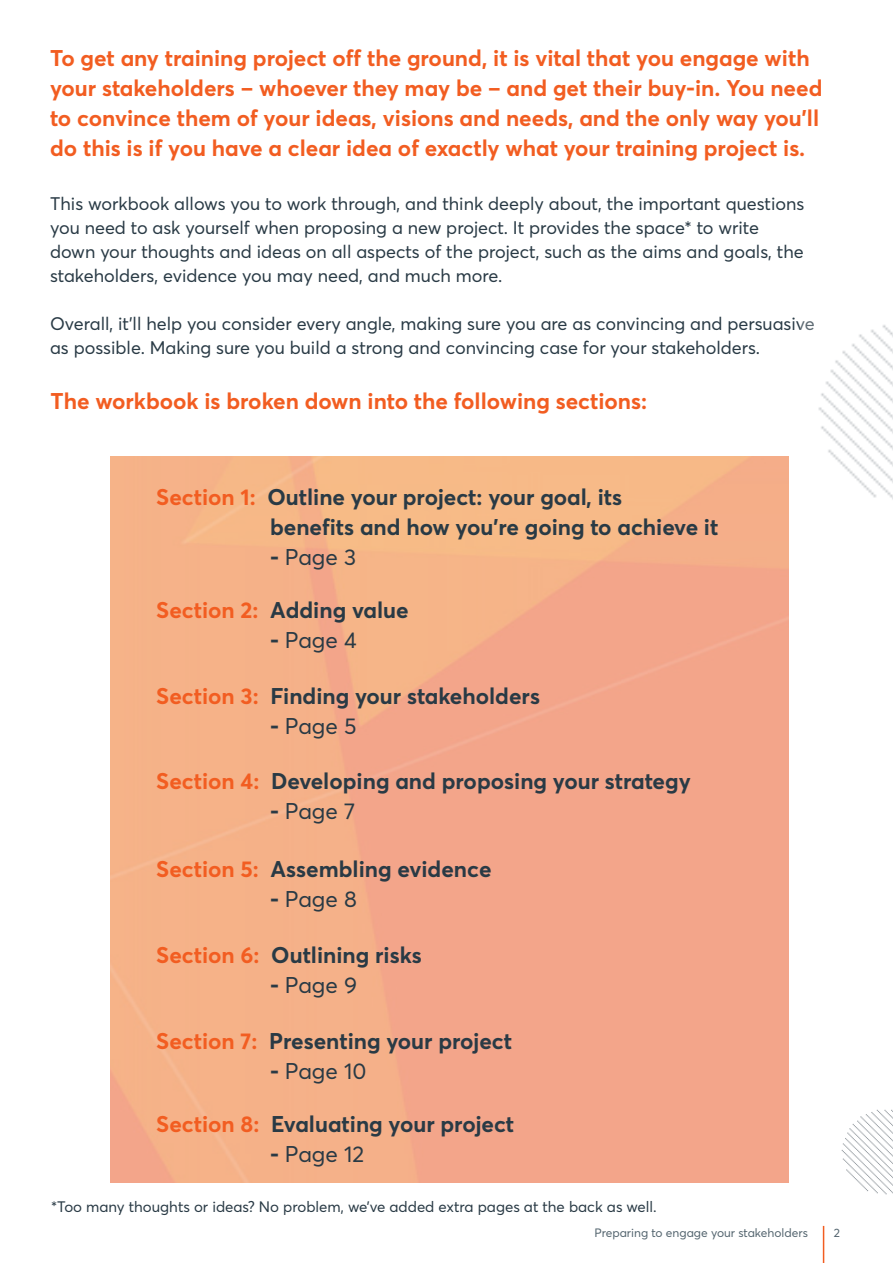
<style>
.page{position:relative;width:893px;height:1263px;background:#fff}
.page>*{position:absolute;margin:0;border:0;box-sizing:border-box;transform-origin:0 0}
.t1{font:700 22.5px/30px "Averta";color:#f25d21}
.t2{font:700 22.5px "Averta";color:#293a45}
.t3{font:22.5px "Averta";color:#293a45}
.t4{font:18px/24px "Averta";color:#293a45}
.t5{font:15px "Averta";color:#293a45}
.t6{font:12px "Averta";color:#54656f}
.s1{color:#f25d21}
.s2{font-weight:700}
</style>
<div class="page">
<hr style="left:823px;top:1226px;width:1px;height:37px;background:#f25d21">
<img style="left:818px;top:325px;width:75px;height:175px">
<img style="left:841px;top:1109px;width:52px;height:86px">
<p class="t1" style="left:50px;top:42px;width:774px">To get any training project off the ground, it is vital that you engage with your stakeholders – whoever they may be – and get their buy-in. You need to convince them of your ideas, visions and needs, and the only way you’ll do this is if you have a clear idea of exactly what your training project is.</p>
<p class="t4" style="left:50px;top:191px;width:756px">This workbook allows you to work through, and think deeply about, the important questions you need to ask yourself when proposing a new project. It provides the space* to write down your thoughts and ideas on all aspects of the project, such as the aims and goals, the stakeholders, evidence you may need, and much more.</p>
<p class="t4" style="left:50px;top:311px;width:766px">Overall, it’ll help you consider every angle, making sure you are as convincing and persuasive as possible. Making sure you build a strong and convincing case for your stakeholders.</p>
<p class="t1" style="left:51px;top:385px;width:598px">The workbook is broken down into the following sections:</p>
<p class="t2" style="left:156px;top:481px;width:467px"><span class="s1">Section 1:</span> Outline your project: your goal, its</p>
<p class="t2" style="left:270px;top:511px;width:450px">benefits and how you’re going to achieve it</p>
<p class="t3" style="left:270px;top:541px;width:87px"><span class="s2">-</span> Page 3</p>
<p class="t2" style="left:156px;top:594px;width:254px"><span class="s1">Section 2:</span> Adding value</p>
<p class="t3" style="left:270px;top:624px;width:88px"><span class="s2">-</span> Page 4</p>
<p class="t2" style="left:156px;top:681px;width:385px"><span class="s1">Section 3:</span> Finding your stakeholders</p>
<p class="t3" style="left:270px;top:711px;width:88px"><span class="s2">-</span> Page 5</p>
<p class="t2" style="left:156px;top:765px;width:536px"><span class="s1">Section 4:</span> Developing and proposing your strategy</p>
<p class="t3" style="left:270px;top:795px;width:86px"><span class="s2">-</span> Page 7</p>
<p class="t2" style="left:156px;top:853px;width:337px"><span class="s1">Section 5:</span> Assembling evidence</p>
<p class="t3" style="left:270px;top:884px;width:88px"><span class="s2">-</span> Page 8</p>
<p class="t2" style="left:156px;top:939px;width:267px"><span class="s1">Section 6:</span> Outlining risks</p>
<p class="t3" style="left:270px;top:969px;width:88px"><span class="s2">-</span> Page 9</p>
<p class="t2" style="left:156px;top:1025px;width:357px"><span class="s1">Section 7:</span> Presenting your project</p>
<p class="t3" style="left:270px;top:1055px;width:98px"><span class="s2">-</span> Page 10</p>
<p class="t2" style="left:156px;top:1108px;width:359px"><span class="s1">Section 8:</span> Evaluating your project</p>
<p class="t3" style="left:270px;top:1138px;width:95px"><span class="s2">-</span> Page 12</p>
<p class="t5" style="left:51px;top:1196px;width:607px">*Too many thoughts or ideas? No problem, we’ve added extra pages at the back as well.</p>
<p class="t6" style="left:594px;top:1224px;width:215px">Preparing to engage your stakeholders</p>
<p class="t6" style="left:834px;top:1224px;width:8px">2</p>
</div>
